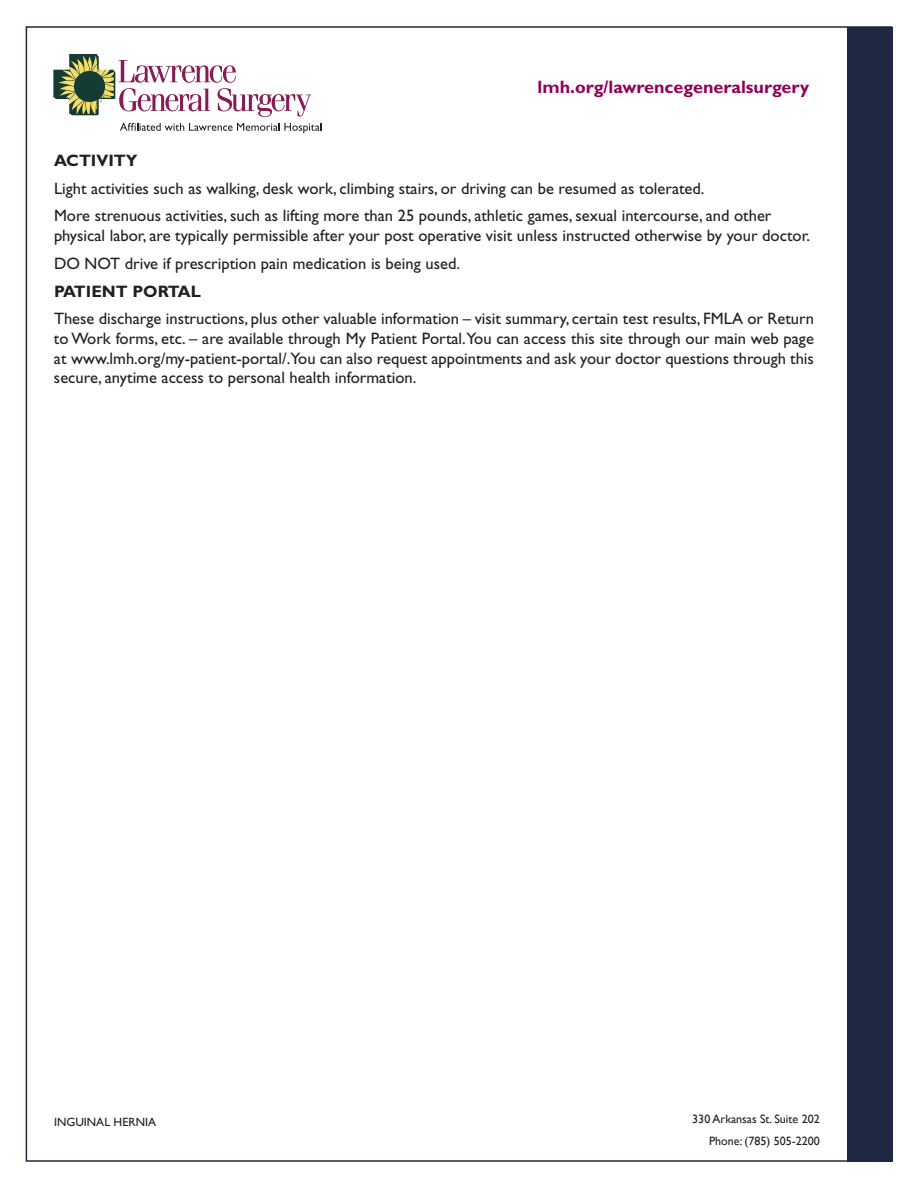
<style>
.page{position:relative;width:918px;height:1188px;background:#fff}
.page>*{position:absolute;margin:0;border:0;box-sizing:border-box;transform-origin:0 0}
.t1{font:700 18px "Gill Sans Std";color:#91015a}
.t2{font:16.5px/19.8px "Gill Sans Std";color:#231f20}
.t3{font:700 16.5px "Gill Sans Std";color:#231f20}
.t4{font:12px/22.2px "Gill Sans";color:#231f20;text-align:right}
.t5{font:12px "Gill Sans Std";color:#231f20}
</style>
<div class="page">
<div style="left:847px;top:27px;width:45px;height:1134px;background:#1f2743"></div>
<svg style="left:120px;top:123px;width:202px;height:10px"></svg>
<svg style="left:53px;top:54px;width:258px;height:63px"></svg>
<p class="t1" style="left:538px;top:77px;width:273px">lmh.org/lawrencegeneralsurgery</p>
<p class="t3" style="left:54px;top:151px;width:85px">ACTIVITY</p>
<p class="t2" style="left:54px;top:174px;width:719px;line-height:27.6px">Light activities such as walking, desk work, climbing stairs, or driving can be resumed as tolerated.<br>More strenuous activities, such as lifting more than 25 pounds, athletic games, sexual intercourse, and other</p>
<p class="t2" style="left:54px;top:222px;width:758px;line-height:27.8px">physical labor, are typically permissible after your post operative visit unless instructed otherwise by your doctor.<br>DO NOT drive if prescription pain medication is being used.</p>
<p class="t3" style="left:54px;top:281px;width:149px">PATIENT PORTAL</p>
<p class="t2" style="left:54px;top:308px;width:762px;text-align:justify">These discharge instructions, plus other valuable information – visit summary, certain test results, FMLA or Return to Work forms, etc. – are available through My Patient Portal.You can access this site through our main web page at www.lmh.org/my-patient-portal/.You can also request appointments and ask your doctor questions through this secure, anytime access to personal health information.</p>
<p class="t5" style="left:54px;top:1115px;width:104px">INGUINAL HERNIA</p>
<p class="t4" style="left:692px;top:1108px;width:129px">330 Arkansas St. Suite 202<br>Phone: (785) 505-2200</p>
</div>
